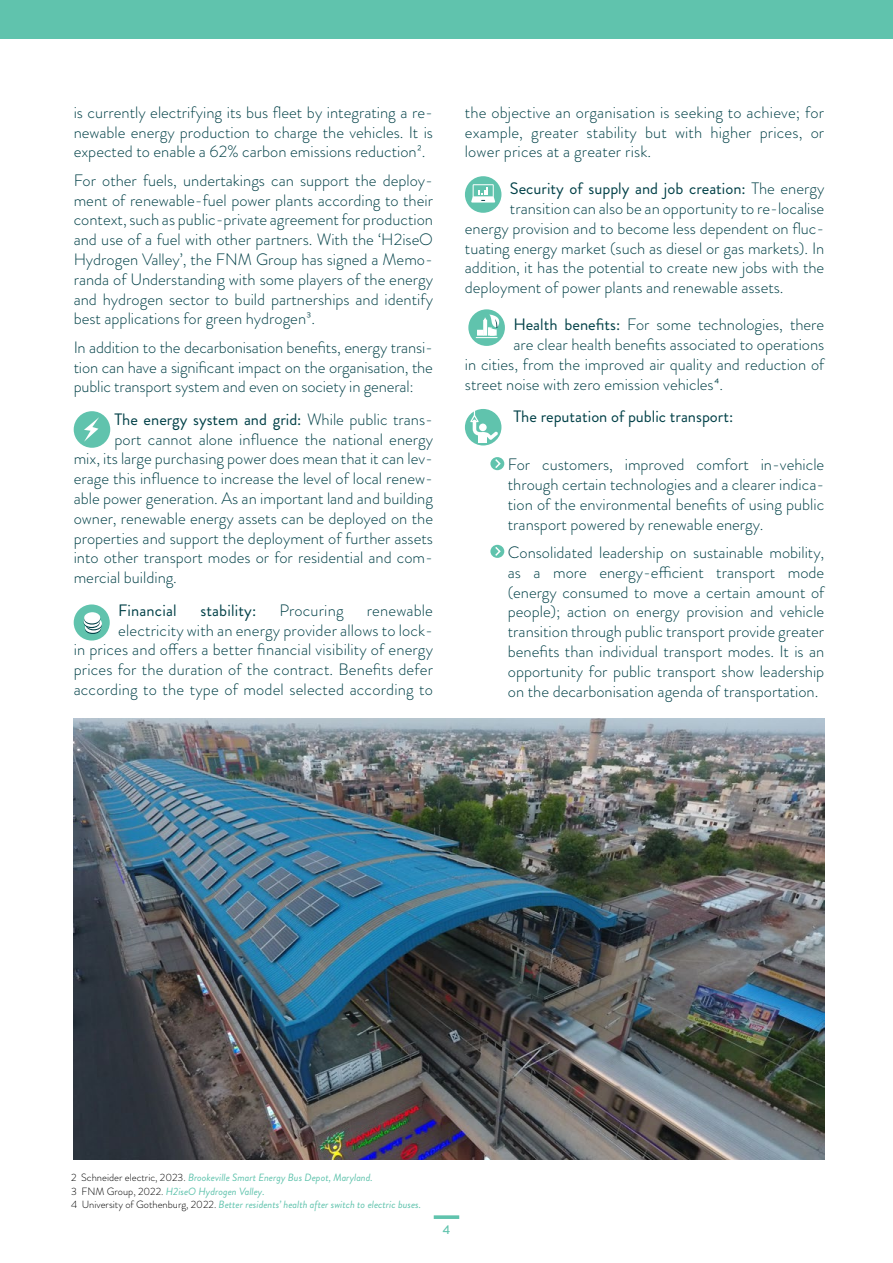
<style>
.page{position:relative;width:893px;height:1263px;background:#fff}
.page>*{position:absolute;margin:0;border:0;box-sizing:border-box;transform-origin:0 0}
._3_BODY_TEXT{font:300 16.5px/19.8px "Brandon Grotesque";color:#004047;text-align:justify}
._3_BODY_TEXT-2{font:16.5px "Brandon Grotesque";color:#004047}
.t1{font:500 12.6px "Brandon Grotesque";color:#60c3ad}
._7_FOOTNOTE{font:italic 10.5px "Brandon Grotesque";color:#60c3ad}
.s1{font-weight:300}
.s2{font-weight:400}
.s3{font-weight:300;font-style:normal;color:#000}
</style>
<div class="page">
<div style="left:0;top:0;width:893px;height:39px;background:#60c3ad"></div>
<svg style="left:434px;top:1215px;width:25px;height:4px"></svg>
<svg style="left:490px;top:457px;width:14px;height:13px"></svg>
<svg style="left:494px;top:457px;width:8px;height:13px"></svg>
<svg style="left:490px;top:545px;width:14px;height:13px"></svg>
<svg style="left:494px;top:545px;width:8px;height:12px"></svg>
<img style="left:74px;top:719px;width:750px;height:440px">
<div style="left:74px;top:411px;width:36px;height:37px;background:#60c3ad;border-radius:50%"></div>
<svg style="left:84px;top:417px;width:15px;height:25px"></svg>
<div style="left:74px;top:604px;width:36px;height:36px;background:#60c3ad;border-radius:50%"></div>
<svg style="left:83px;top:612px;width:19px;height:22px"></svg>
<div style="left:465px;top:176px;width:36px;height:37px;background:#60c3ad;border-radius:50%"></div>
<svg style="left:471px;top:184px;width:24px;height:19px"></svg>
<svg style="left:468px;top:309px;width:37px;height:37px"></svg>
<svg style="left:476px;top:314px;width:24px;height:24px"></svg>
<div style="left:465px;top:409px;width:36px;height:36px;background:#60c3ad;border-radius:50%"></div>
<div style="left:479px;top:435px;width:8px;height:7px;background:#fff"></div>
<svg style="left:470px;top:410px;width:28px;height:30px"></svg>
<p class="_3_BODY_TEXT" style="left:74px;top:102px;width:361px">is currently electrifying its bus fleet by integrating a re&shy;newable energy production to charge the vehicles. It is expected to enable a 62% carbon emissions reduction2.</p>
<p class="_3_BODY_TEXT" style="left:74px;top:170px;width:361px">For other fuels, undertakings can support the deploy&shy;ment of renewable-fuel power plants according to their context, such as public-private agreement for production and use of a fuel with other partners. With the ‘H2iseO Hydrogen Valley’, the FNM Group has signed a Memo&shy;randa of Understanding with some players of the energy and hydrogen sector to build partnerships and identify best applications for green hydrogen3.</p>
<p class="_3_BODY_TEXT" style="left:74px;top:337px;width:361px">In addition to the decarbonisation benefits, energy transi&shy;tion can have a significant impact on the organisation, the public transport system and even on society in general:</p>
<p class="_3_BODY_TEXT-2" style="left:114px;top:408px;width:320px">The energy system and grid: <span class="s1">While public trans-</span></p>
<p class="_3_BODY_TEXT" style="left:114px;top:429px;width:320px">port cannot alone influence the national energy</p>
<p class="_3_BODY_TEXT" style="left:74px;top:449px;width:361px">mix, its large purchasing power does mean that it can lev-</p>
<p class="_3_BODY_TEXT" style="left:74px;top:469px;width:361px">erage this influence to increase the level of local renew-</p>
<p class="_3_BODY_TEXT" style="left:74px;top:489px;width:361px">able power generation. As an important land and building</p>
<p class="_3_BODY_TEXT" style="left:74px;top:508px;width:361px">owner, renewable energy assets can be deployed on the</p>
<p class="_3_BODY_TEXT" style="left:74px;top:528px;width:361px">properties and support the deployment of further assets</p>
<p class="_3_BODY_TEXT" style="left:74px;top:548px;width:361px">into other transport modes or for residential and com-</p>
<p class="_3_BODY_TEXT" style="left:74px;top:568px;width:105px">mercial building.</p>
<p class="_3_BODY_TEXT-2" style="left:118px;top:599px;width:60px">Financial</p>
<p class="_3_BODY_TEXT-2" style="left:200px;top:599px;width:57px">stability:</p>
<p class="_3_BODY_TEXT" style="left:279px;top:600px;width:66px">Procuring</p>
<p class="_3_BODY_TEXT" style="left:74px;top:600px;width:361px;text-align:right">renewable<br>electricity with an energy provider allows to lock-<br>in prices and offers a better financial visibility of energy prices for the duration of the contract. Benefits defer according to the type of model selected according to</p>
<p class="_3_BODY_TEXT" style="left:465px;top:102px;width:361px">the objective an organisation is seeking to achieve; for example, greater stability but with higher prices, or lower prices at a greater risk.</p>
<p class="_3_BODY_TEXT-2" style="left:510px;top:177px;width:316px">Security of supply and job creation: <span class="s1">The energy</span></p>
<p class="_3_BODY_TEXT" style="left:510px;top:199px;width:316px">transition can also be an opportunity to re-localise</p>
<p class="_3_BODY_TEXT" style="left:465px;top:218px;width:361px">energy provision and to become less dependent on fluc-</p>
<p class="_3_BODY_TEXT" style="left:465px;top:238px;width:361px">tuating energy market (such as diesel or gas markets). In</p>
<p class="_3_BODY_TEXT" style="left:465px;top:258px;width:361px">addition, it has the potential to create new jobs with the</p>
<p class="_3_BODY_TEXT" style="left:465px;top:278px;width:320px">deployment of power plants and renewable assets.</p>
<p class="_3_BODY_TEXT" style="left:513px;top:315px;width:312px"><span class="s2">Health benefits:</span> For some technologies, there</p>
<p class="_3_BODY_TEXT" style="left:513px;top:334px;width:312px">are clear health benefits associated to operations</p>
<p class="_3_BODY_TEXT" style="left:465px;top:354px;width:361px">in cities, from the improved air quality and reduction of</p>
<p class="_3_BODY_TEXT" style="left:465px;top:374px;width:260px">street noise with zero emission vehicles4.</p>
<p class="_3_BODY_TEXT-2" style="left:514px;top:405px;width:221px">The reputation of public transport:</p>
<p class="_3_BODY_TEXT" style="left:508px;top:455px;width:318px">For customers, improved comfort in-vehicle through certain technologies and a clearer indica&shy;tion of the environmental benefits of using public transport powered by renewable energy.</p>
<p class="_3_BODY_TEXT" style="left:508px;top:542px;width:318px">Consolidated leadership on sustainable mobility, as a more energy-efficient transport mode (energy consumed to move a certain amount of people); action on energy provision and vehicle transition through public transport provide greater benefits than individual transport modes. It is an opportunity for public transport show leadership on the decarbonisation agenda of transportation.</p>
<p class="_7_FOOTNOTE" style="left:71px;top:1170px;width:303px"><span class="s3">2 Schneider electric, 2023.</span> Brookeville Smart Energy Bus Depot, Maryland.</p>
<p class="_7_FOOTNOTE" style="left:71px;top:1184px;width:195px"><span class="s3">3 FNM Group, 2022.</span> H2iseO Hydrogen Valley.</p>
<p class="_7_FOOTNOTE" style="left:71px;top:1197px;width:351px"><span class="s3">4 University of Gothenburg, 2022.</span> Better residents’ health after switch to electric buses.</p>
<p class="t1" style="left:443px;top:1221px;width:9px">4</p>
</div>
